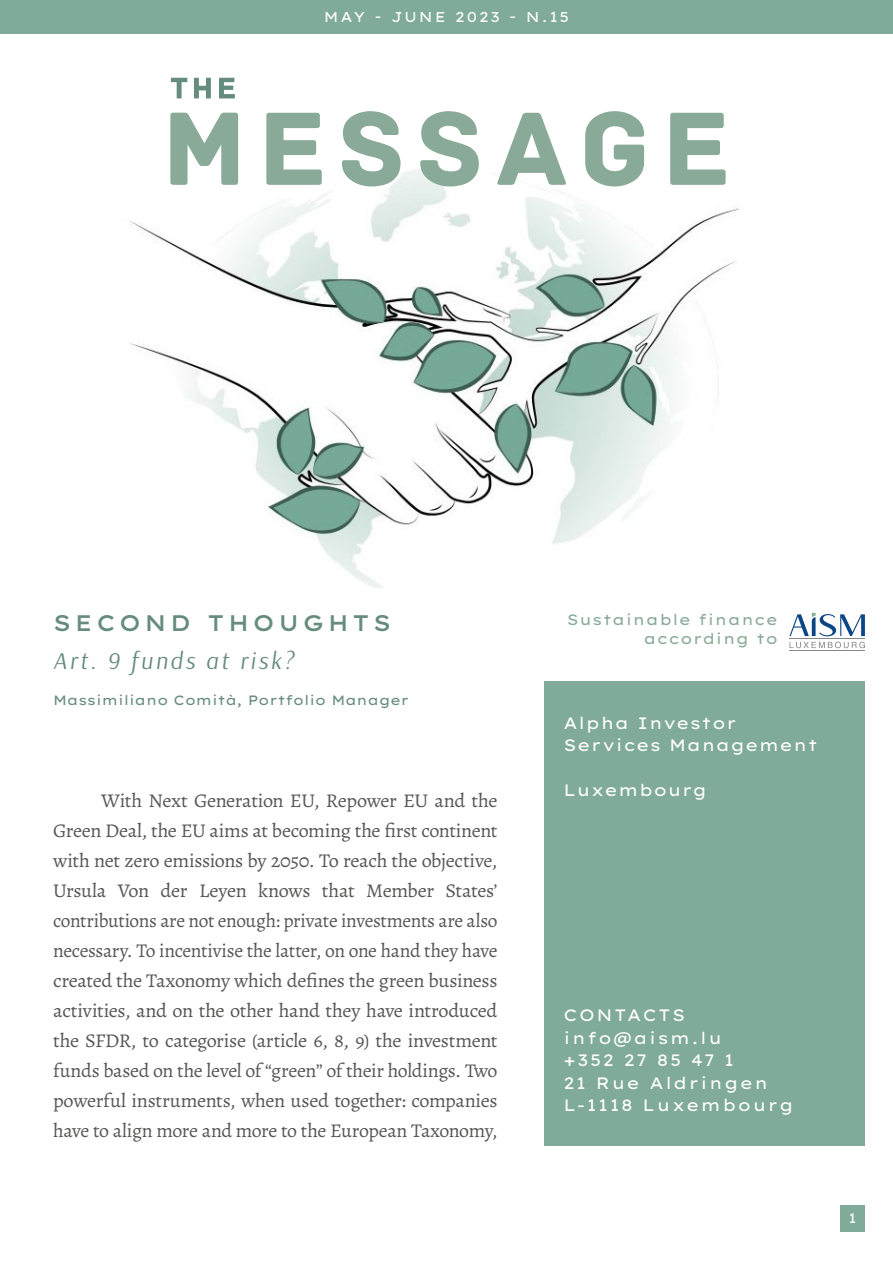
<style>
.page{position:relative;width:893px;height:1263px;background:#fff}
.page>*{position:absolute;margin:0;border:0;box-sizing:border-box;transform-origin:0 0}
.t1{font:italic 24px "Arsenal";letter-spacing:.11em;color:#668c7d}
.t2{font:500 22.5px "Lexend Giga";letter-spacing:.16em;color:#668c7d}
.t3{font:19.5px/30px "Alegreya";letter-spacing:-.02em;color:#575756;text-align:justify;scale:1.04 1}
.t4{font:16.5px/22.5px "Lexend Giga";letter-spacing:.1em;color:#fff}
.t5{font:16.5px/22.5px "Lexend Giga";letter-spacing:.05em;color:#fff}
.t6{font:15px/19.5px "Lexend Giga";letter-spacing:.05em;color:#8aaa99;text-align:right}
.t7{font:14.25px "Lexend Giga";letter-spacing:.13em;color:#fff}
.t8{font:13.5px "Lexend Giga";color:#668c7d}
.t9{font:13.5px "Lexend Giga";color:#fff}
</style>
<div class="page">
<div style="left:0;top:0;width:893px;height:34px;background:#80ab99"></div>
<div style="left:840px;top:1205px;width:25px;height:27px;background:#80ab99"></div>
<div style="left:544px;top:681px;width:321px;height:465px;background:#80ab99"></div>
<hr style="left:789px;top:651px;width:76px;height:1px;background:#878787">
<svg style="left:789px;top:612px;width:76px;height:36px"></svg>
<img style="left:129px;top:186px;width:610px;height:402px">
<svg style="left:170px;top:111px;width:556px;height:75px"></svg>
<svg style="left:171px;top:78px;width:64px;height:20px"></svg>
<p class="t7" style="left:324px;top:6px;width:247px">MAY - JUNE 2023 - N.15</p>
<p class="t2" style="left:53px;top:606px;width:339px">SECOND THOUGHTS</p>
<p class="t1" style="left:53px;top:645px;width:242px">Art. 9 funds at risk?</p>
<p class="t8" style="left:53px;top:690px;width:358px">Massimiliano Comità, Portfolio Manager</p>
<p class="t3" style="left:53px;top:785px;width:429px;text-indent:48px">With Next Generation EU, Repower EU and the Green Deal, the EU aims at becoming the first continent with net zero emissions by 2050. To reach the objective, Ursula Von der Leyen knows that Member States’ contributions are not enough: private investments are also necessary. To incentivise the latter, on one hand they have created the Taxonomy which defines the green business activities, and on the other hand they have introduced the SFDR, to categorise (article 6, 8, 9) the investment funds based on the level of “green” of their holdings. Two powerful instruments, when used together: companies have to align more and more to the European Taxonomy,</p>
<p class="t6" style="left:567px;top:608px;width:213px">Sustainable finance according to</p>
<p class="t5" style="left:563px;top:710px;width:256px">Alpha Investor<br>Services Management</p>
<p class="t5" style="left:563px;top:778px;width:145px">Luxembourg</p>
<p class="t4" style="left:563px;top:1003px;width:231px">CONTACTS info@aism.lu<br>+352 27 85 47 1<br>21 Rue Aldringen<br>L-1118 Luxembourg</p>
<p class="t9" style="left:849px;top:1208px;width:9px">1</p>
</div>
